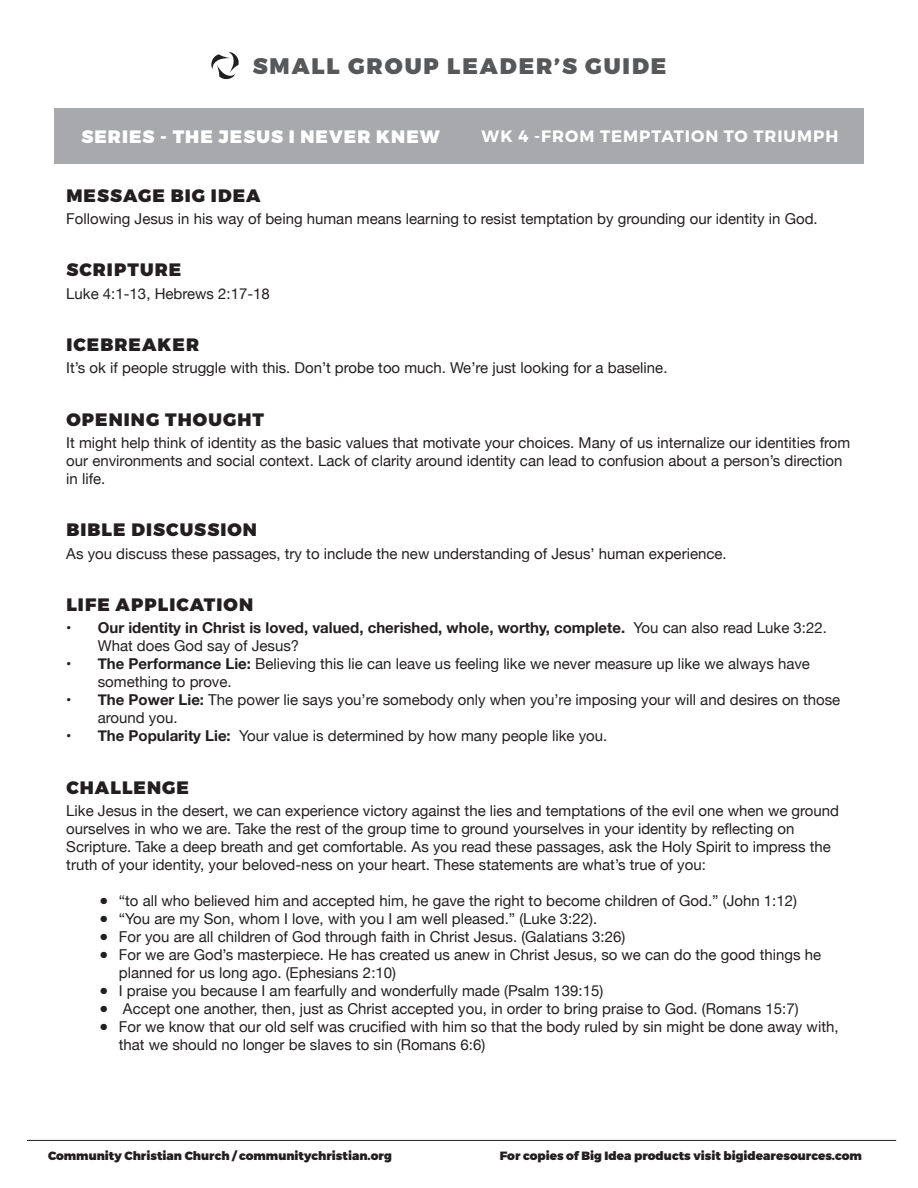
<style>
.page{position:relative;width:918px;height:1188px;background:#fff}
.page>*{position:absolute;margin:0;border:0;box-sizing:border-box;transform-origin:0 0}
.t1{font:900 22.5px "Montserrat";letter-spacing:.085em;color:#57585a}
.Title_medium{font:900 18px "Montserrat";letter-spacing:.06em;color:#231f20}
.Title_medium-2{font:900 18px "Montserrat";letter-spacing:.06em;color:#fff}
.Title_medium-3{font:700 16.5px "Montserrat";letter-spacing:.06em;color:#fff}
.Sub_Questions{font:15px/18px "Helvetica Neue";color:#231f20}
.Questions{font:15px/18px "Helvetica Neue";color:#231f20}
.Questions-2{font:700 15px/18px "Helvetica Neue";color:#231f20}
.t2{font:900 12px "Montserrat";color:#231f20}
.s1{font-weight:400}
.s2{font-weight:700}
</style>
<div class="page">
<hr style="left:27px;top:1140px;width:869px;height:1px;background:#231f20">
<div style="left:54px;top:108px;width:810px;height:55px;background:#a8a9ad"></div>
<svg style="left:211px;top:52px;width:28px;height:28px"></svg>
<h1 class="t1" style="left:253px;top:52px;width:415px">SMALL GROUP LEADER’S GUIDE</h1>
<p class="Title_medium-2" style="left:81px;top:126px;width:360px">SERIES - THE JESUS I NEVER KNEW</p>
<p class="Title_medium-3" style="left:482px;top:126px;width:358px">WK 4 -FROM TEMPTATION TO TRIUMPH</p>
<p class="Title_medium" style="left:66px;top:184px;width:196px">MESSAGE BIG IDEA</p>
<p class="Sub_Questions" style="left:66px;top:211px;width:753px">Following Jesus in his way of being human means learning to resist temptation by grounding our identity in God.</p>
<p class="Title_medium" style="left:66px;top:259px;width:116px">SCRIPTURE</p>
<p class="Sub_Questions" style="left:66px;top:285px;width:205px">Luke 4:1-13, Hebrews 2:17-18</p>
<p class="Title_medium" style="left:66px;top:333px;width:134px">ICEBREAKER</p>
<p class="Questions" style="left:66px;top:360px;width:603px">It’s ok if people struggle with this. Don’t probe too much. We’re just looking for a baseline.</p>
<p class="Title_medium" style="left:66px;top:408px;width:199px">OPENING THOUGHT</p>
<p class="Sub_Questions" style="left:66px;top:435px;width:786px">It might help think of identity as the basic values that motivate your choices. Many of us internalize our identities from our environments and social context. Lack of clarity around identity can lead to confusion about a person’s direction in life.</p>
<p class="Title_medium" style="left:66px;top:519px;width:192px">BIBLE DISCUSSION</p>
<p class="Questions" style="left:66px;top:545px;width:662px">As you discuss these passages, try to include the new understanding of Jesus’ human experience.</p>
<p class="Title_medium" style="left:66px;top:593px;width:188px">LIFE APPLICATION</p>
<p class="Questions-2" style="left:98px;top:619px;width:731px;text-indent:-32px">• Our identity in Christ is loved, valued, cherished, whole, worthy, complete. <span class="s1">You can also read Luke 3:22.<br>What does God say of Jesus?</span></p>
<p class="Questions" style="left:98px;top:656px;width:714px;text-indent:-32px"><span class="s2">• The Performance Lie:</span> Believing this lie can leave us feeling like we never measure up like we always have something to prove.</p>
<p class="Questions" style="left:98px;top:692px;width:744px;text-indent:-32px"><span class="s2">• The Power Lie:</span> The power lie says you’re somebody only when you’re imposing your will and desires on those around you.</p>
<p class="Questions" style="left:66px;top:728px;width:543px"><span class="s2">• The Popularity Lie:</span> Your value is determined by how many people like you.</p>
<p class="Title_medium" style="left:66px;top:776px;width:124px">CHALLENGE</p>
<p class="Sub_Questions" style="left:66px;top:802px;width:774px">Like Jesus in the desert, we can experience victory against the lies and temptations of the evil one when we ground ourselves in who we are. Take the rest of the group time to ground yourselves in your identity by reflecting on Scripture. Take a deep breath and get comfortable. As you read these passages, ask the Holy Spirit to impress the truth of your identity, your beloved-ness on your heart. These statements are what’s true of you:</p>
<p class="Sub_Questions" style="left:99px;top:892px;width:699px">● “to all who believed him and accepted him, he gave the right to become children of God.” (John 1:12)</p>
<p class="Sub_Questions" style="left:99px;top:910px;width:499px">● “You are my Son, whom I love, with you I am well pleased.” (Luke 3:22).</p>
<p class="Sub_Questions" style="left:99px;top:928px;width:527px">● For you are all children of God through faith in Christ Jesus. (Galatians 3:26)</p>
<p class="Sub_Questions" style="left:119px;top:946px;width:704px;text-indent:-20px">● For we are God’s masterpiece. He has created us anew in Christ Jesus, so we can do the good things he planned for us long ago. (Ephesians 2:10)</p>
<p class="Sub_Questions" style="left:99px;top:982px;width:506px">● I praise you because I am fearfully and wonderfully made (Psalm 139:15)</p>
<p class="Sub_Questions" style="left:99px;top:1000px;width:701px">● Accept one another, then, just as Christ accepted you, in order to bring praise to God. (Romans 15:7)</p>
<p class="Sub_Questions" style="left:119px;top:1018px;width:721px;text-indent:-20px">● For we know that our old self was crucified with him so that the body ruled by sin might be done away with, that we should no longer be slaves to sin (Romans 6:6)</p>
<p class="t2" style="left:48px;top:1148px;width:345px">Community Christian Church / communitychristian.org</p>
<p class="t2" style="left:500px;top:1148px;width:364px">For copies of Big Idea products visit bigidearesources.com</p>
</div>
